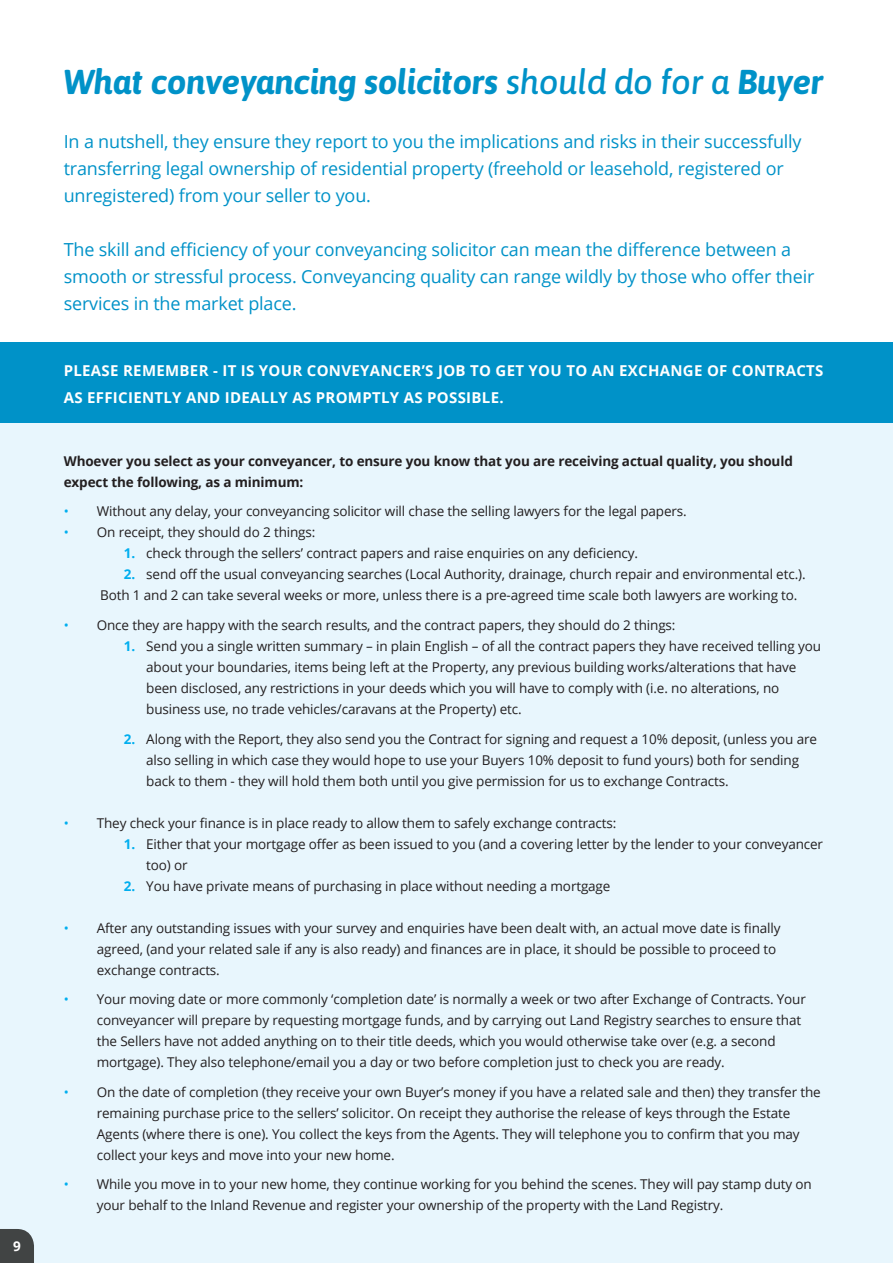
<style>
.page{position:relative;width:893px;height:1263px;background:#fff}
.page>*{position:absolute;margin:0;border:0;box-sizing:border-box;transform-origin:0 0}
.t1{font:italic 700 34.5px "Asap";letter-spacing:-.01em;color:#0092c8}
.t2{font:18px/27px "Open Sans";letter-spacing:-.01em;color:#0092c8}
.t3{font:700 15px/27px "Open Sans";letter-spacing:.02em;color:#fff}
.t4{font:13.5px/21px "Open Sans";letter-spacing:-.01em;color:#231f20}
.t5{font:700 13.5px/21px "Open Sans";letter-spacing:-.01em;color:#231f20}
.t6{font:700 13.5px "Open Sans";color:#fff}
.s1{font-weight:500}
.s2{color:#00aeef}
.s3{font-weight:700;color:#00aeef}
</style>
<div class="page">
<div style="left:0;top:360px;width:893px;height:903px;background:#e8f6fd"></div>
<div style="left:0;top:342px;width:893px;height:81px;background:#0092c8"></div>
<svg style="left:0;top:1229px;width:34px;height:34px"></svg>
<p class="t6" style="left:13px;top:1237px;width:9px">9</p>
<h1 class="t1" style="left:64px;top:62px;width:761px">What conveyancing solicitors <span class="s1">should do for a</span> Buyer</h1>
<h2 class="t2" style="left:64px;top:127px;width:739px">In a nutshell, they ensure they report to you the implications and risks in their successfully transferring legal ownership of residential property (freehold or leasehold, registered or unregistered) from your seller to you.</h2>
<h2 class="t2" style="left:64px;top:235px;width:752px">The skill and efficiency of your conveyancing solicitor can mean the difference between a smooth or stressful process. Conveyancing quality can range wildly by those who offer their services in the market place.</h2>
<p class="t3" style="left:64px;top:357px;width:761px">PLEASE REMEMBER - IT IS YOUR CONVEYANCER’S JOB TO GET YOU TO AN EXCHANGE OF CONTRACTS<br>AS EFFICIENTLY AND IDEALLY AS PROMPTLY AS POSSIBLE.</p>
<p class="t5" style="left:64px;top:450px;width:731px">Whoever you select as your conveyancer, to ensure you know that you are receiving actual quality, you should expect the following, as a minimum:</p>
<p class="t4" style="left:64px;top:501px;width:624px"><span class="s2">•</span> Without any delay, your conveyancing solicitor will chase the selling lawyers for the legal papers.</p>
<p class="t4" style="left:64px;top:522px;width:253px"><span class="s2">•</span> On receipt, they should do 2 things:</p>
<p class="t4" style="left:124px;top:543px;width:516px"><span class="s3">1.</span> check through the sellers’ contract papers and raise enquiries on any deficiency.</p>
<p class="t4" style="left:100px;top:564px;width:707px;text-indent:24px"><span class="s3">2.</span> send off the usual conveyancing searches (Local Authority, drainage, church repair and environmental etc.).<br>Both 1 and 2 can take several weeks or more, unless there is a pre-agreed time scale both lawyers are working to.</p>
<p class="t4" style="left:64px;top:614px;width:613px"><span class="s2">•</span> Once they are happy with the search results, and the contract papers, they should do 2 things:</p>
<p class="t4" style="left:146px;top:635px;width:676px;text-indent:-23px"><span class="s3">1.</span> Send you a single written summary – in plain English – of all the contract papers they have received telling you about your boundaries, items being left at the Property, any previous building works/alterations that have been disclosed, any restrictions in your deeds which you will have to comply with (i.e. no alterations, no business use, no trade vehicles/caravans at the Property) etc.</p>
<p class="t4" style="left:146px;top:728px;width:672px;text-indent:-23px"><span class="s3">2.</span> Along with the Report, they also send you the Contract for signing and request a 10% deposit, (unless you are also selling in which case they would hope to use your Buyers 10% deposit to fund yours) both for sending back to them - they will hold them both until you give permission for us to exchange Contracts.</p>
<p class="t4" style="left:64px;top:812px;width:554px"><span class="s2">•</span> They check your finance is in place ready to allow them to safely exchange contracts:</p>
<p class="t4" style="left:146px;top:833px;width:678px;text-indent:-23px"><span class="s3">1.</span> Either that your mortgage offer as been issued to you (and a covering letter by the lender to your conveyancer too) or</p>
<p class="t4" style="left:124px;top:875px;width:488px"><span class="s3">2.</span> You have private means of purchasing in place without needing a mortgage</p>
<p class="t4" style="left:97px;top:917px;width:685px;text-indent:-33px"><span class="s2">•</span> After any outstanding issues with your survey and enquiries have been dealt with, an actual move date is finally agreed, (and your related sale if any is also ready) and finances are in place, it should be possible to proceed to exchange contracts.</p>
<p class="t4" style="left:97px;top:988px;width:711px;text-indent:-33px"><span class="s2">•</span> Your moving date or more commonly ‘completion date’ is normally a week or two after Exchange of Contracts. Your conveyancer will prepare by requesting mortgage funds, and by carrying out Land Registry searches to ensure that the Sellers have not added anything on to their title deeds, which you would otherwise take over (e.g. a second mortgage). They also telephone/email you a day or two before completion just to check you are ready.</p>
<p class="t4" style="left:97px;top:1081px;width:725px;text-indent:-33px"><span class="s2">•</span> On the date of completion (they receive your own Buyer’s money if you have a related sale and then) they transfer the remaining purchase price to the sellers’ solicitor. On receipt they authorise the release of keys through the Estate Agents (where there is one). You collect the keys from the Agents. They will telephone you to confirm that you may collect your keys and move into your new home.</p>
<p class="t4" style="left:97px;top:1173px;width:716px;text-indent:-33px"><span class="s2">•</span> While you move in to your new home, they continue working for you behind the scenes. They will pay stamp duty on your behalf to the Inland Revenue and register your ownership of the property with the Land Registry.</p>
</div>
